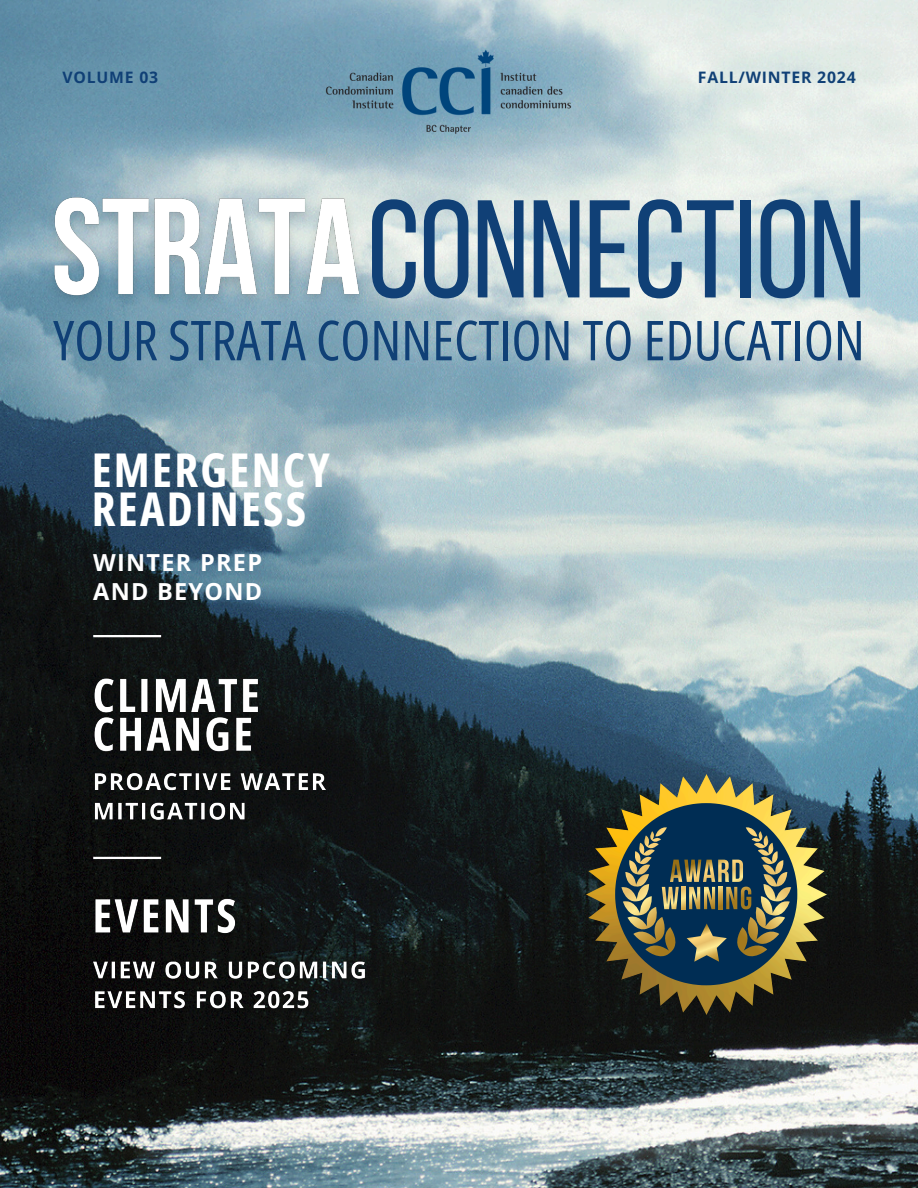
<style>
.page{position:relative;width:918px;height:1188px;background:#fff}
.page>*{position:absolute;margin:0;border:0;box-sizing:border-box;transform-origin:0 0}
.t1{font:138.75px "Bebas Neue";letter-spacing:-.005em;color:#104076}
.t2{font:55.05px "Open Sans Condensed";color:#104076}
.t3{font:700 46.65px/38.2px "Open Sans Condensed";letter-spacing:.05em;color:#fff}
.t4{font:700 23.55px/29.2px "Open Sans";letter-spacing:.055em;color:#fff}
.t5{font:700 15.75px "Open Sans";letter-spacing:.05em;color:#104076}
</style>
<div class="page">
<img style="left:0;top:0;width:918px;height:1188px">
<img style="left:586px;top:774px;width:241px;height:241px">
<svg style="left:615px;top:803px;width:182px;height:182px"></svg>
<hr style="left:93px;top:635px;width:68px;height:2px;background:#fff">
<hr style="left:93px;top:857px;width:68px;height:2px;background:#fff">
<img style="left:320px;top:43px;width:258px;height:97px">
<img style="left:39px;top:186px;width:337px;height:143px">
<img style="left:85px;top:884px;width:162px;height:64px">
<img style="left:89px;top:955px;width:280px;height:62px">
<img style="left:84px;top:662px;width:185px;height:102px">
<img style="left:91px;top:767px;width:240px;height:61px">
<p class="t5" style="left:63px;top:66px;width:97px">VOLUME 03</p>
<h3 class="t5" style="left:698px;top:66px;width:159px">FALL/WINTER 2024</h3>
<p class="t1" style="left:367px;top:193px;width:500px">CONNECTION</p>
<p class="t2" style="left:53px;top:302px;width:813px">YOUR STRATA CONNECTION TO EDUCATION</p>
<p class="t3" style="left:92px;top:450px;width:240px">EMERGENCY<br>READINESS</p>
<h2 class="t4" style="left:93px;top:547px;width:171px">WINTER PREP<br>AND BEYOND</h2>
</div>
